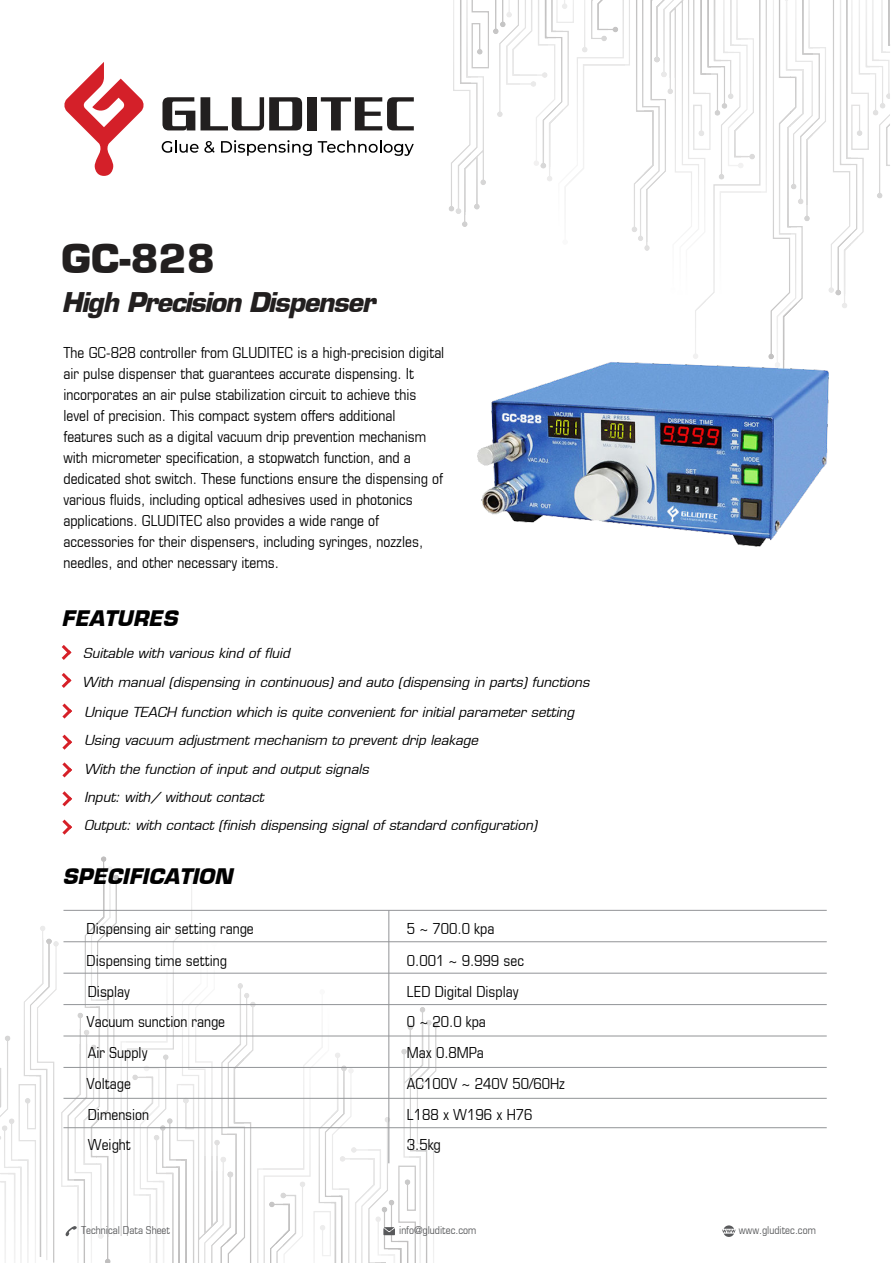
<style>
.page{position:relative;width:893px;height:1263px;background:#fff}
.page>*{position:absolute;margin:0;border:0;box-sizing:border-box;transform-origin:0 0}
.t1{font:700 39.15px "SFU Eurostile";color:#221f1f}
.t2{font:italic 700 26.55px "SFU Eurostile";letter-spacing:-.04em;color:#221f1f}
.t3{font:italic 700 21px "SFU Eurostile";color:#000}
.t4{font:15px/21px "SFU Eurostile Condensed";color:#000}
.t5{font:italic 13.5px/28.3px "SFU Eurostile";color:#000}
.t6{font:10.65px "SFU Eurostile Condensed";color:#58595b}
</style>
<div class="page">
<svg style="left:449px;top:0;width:441px;height:358px"></svg>
<svg style="left:64px;top:62px;width:80px;height:114px"></svg>
<svg style="left:162px;top:97px;width:33px;height:33px"></svg>
<svg style="left:201px;top:97px;width:101px;height:33px"></svg>
<div style="left:307px;top:97px;width:10px;height:33px;background:#221f1f"></div>
<svg style="left:321px;top:97px;width:93px;height:33px"></svg>
<svg style="left:162px;top:140px;width:53px;height:13px"></svg>
<svg style="left:221px;top:140px;width:91px;height:16px"></svg>
<svg style="left:318px;top:140px;width:96px;height:16px"></svg>
<svg style="left:61px;top:645px;width:11px;height:15px"></svg>
<svg style="left:62px;top:703px;width:10px;height:16px"></svg>
<svg style="left:62px;top:734px;width:10px;height:16px"></svg>
<svg style="left:62px;top:762px;width:10px;height:16px"></svg>
<svg style="left:62px;top:791px;width:10px;height:16px"></svg>
<svg style="left:62px;top:819px;width:10px;height:16px"></svg>
<svg style="left:61px;top:673px;width:11px;height:15px"></svg>
<hr style="left:63px;top:910px;width:764px;height:1px;background:#929497">
<hr style="left:63px;top:941px;width:764px;height:1px;background:#929497">
<hr style="left:63px;top:973px;width:764px;height:1px;background:#929497">
<hr style="left:63px;top:1004px;width:764px;height:1px;background:#929497">
<hr style="left:63px;top:1036px;width:764px;height:1px;background:#929497">
<hr style="left:63px;top:1067px;width:764px;height:1px;background:#929497">
<hr style="left:63px;top:1098px;width:764px;height:1px;background:#929497">
<hr style="left:63px;top:1127px;width:764px;height:1px;background:#929497">
<svg style="left:0;top:856px;width:439px;height:407px"></svg>
<svg style="left:722px;top:1225px;width:14px;height:12px"></svg>
<img style="left:478px;top:358px;width:351px;height:189px">
<h1 class="t1" style="left:62px;top:236px;width:155px">GC-828</h1>
<h2 class="t2" style="left:62px;top:282px;width:315px">High Precision Dispenser</h2>
<p class="t4" style="left:63px;top:343px;width:382px">The GC-828 controller from GLUDITEC is a high-precision digital air pulse dispenser that guarantees accurate dispensing. It incorporates an air pulse stabilization circuit to achieve this level of precision. This compact system offers additional features such as a digital vacuum drip prevention mechanism with micrometer specification, a stopwatch function, and a dedicated shot switch. These functions ensure the dispensing of various fluids, including optical adhesives used in photonics applications. GLUDITEC also provides a wide range of accessories for their dispensers, including syringes, nozzles, needles, and other necessary items.</p>
<h3 class="t3" style="left:62px;top:602px;width:117px">FEATURES</h3>
<p class="t5" style="left:83px;top:640px;width:208px">Suitable with various kind of fluid</p>
<p class="t5" style="left:82px;top:669px;width:508px">With manual (dispensing in continuous) and auto (dispensing in parts) functions</p>
<p class="t5" style="left:84px;top:699px;width:492px">Unique TEACH function which is quite convenient for initial parameter setting Using vacuum adjustment mechanism to prevent drip leakage<br>With the function of input and output signals<br>Input: with/ without contact<br>Output: with contact (finish dispensing signal of standard configuration)</p>
<h3 class="t3" style="left:63px;top:860px;width:171px">SPECIFICATION</h3>
<p class="t4" style="left:87px;top:913px;width:169px;line-height:32px">Dispensing air setting range<br>Dispensing time setting</p>
<p class="t4" style="left:407px;top:913px;width:119px;line-height:32px">5 ~ 700.0 kpa<br>0.001 ~ 9.999 sec</p>
<p class="t4" style="left:88px;top:981px;width:44px">Display</p>
<p class="t4" style="left:407px;top:982px;width:113px">LED Digital Display</p>
<p class="t4" style="left:87px;top:1012px;width:140px">Vacuum sunction range</p>
<p class="t4" style="left:407px;top:1012px;width:81px">0 ~ 20.0 kpa</p>
<p class="t4" style="left:88px;top:1042px;width:61px">Air Supply</p>
<p class="t4" style="left:407px;top:1043px;width:78px">Max 0.8MPa</p>
<p class="t4" style="left:87px;top:1074px;width:46px">Voltage</p>
<p class="t4" style="left:407px;top:1074px;width:160px">AC100V ~ 240V 50/60Hz</p>
<p class="t4" style="left:88px;top:1105px;width:63px">Dimension</p>
<p class="t4" style="left:407px;top:1105px;width:127px">L188 x W196 x H76</p>
<p class="t4" style="left:88px;top:1134px;width:45px">Weight</p>
<p class="t4" style="left:407px;top:1134px;width:35px">3.5kg</p>
<p class="t6" style="left:81px;top:1226px;width:91px">Technical Data Sheet</p>
<p class="t6" style="left:399px;top:1226px;width:79px">info@gluditec.com</p>
<p class="t6" style="left:739px;top:1226px;width:78px">www.gluditec.com</p>
</div>
